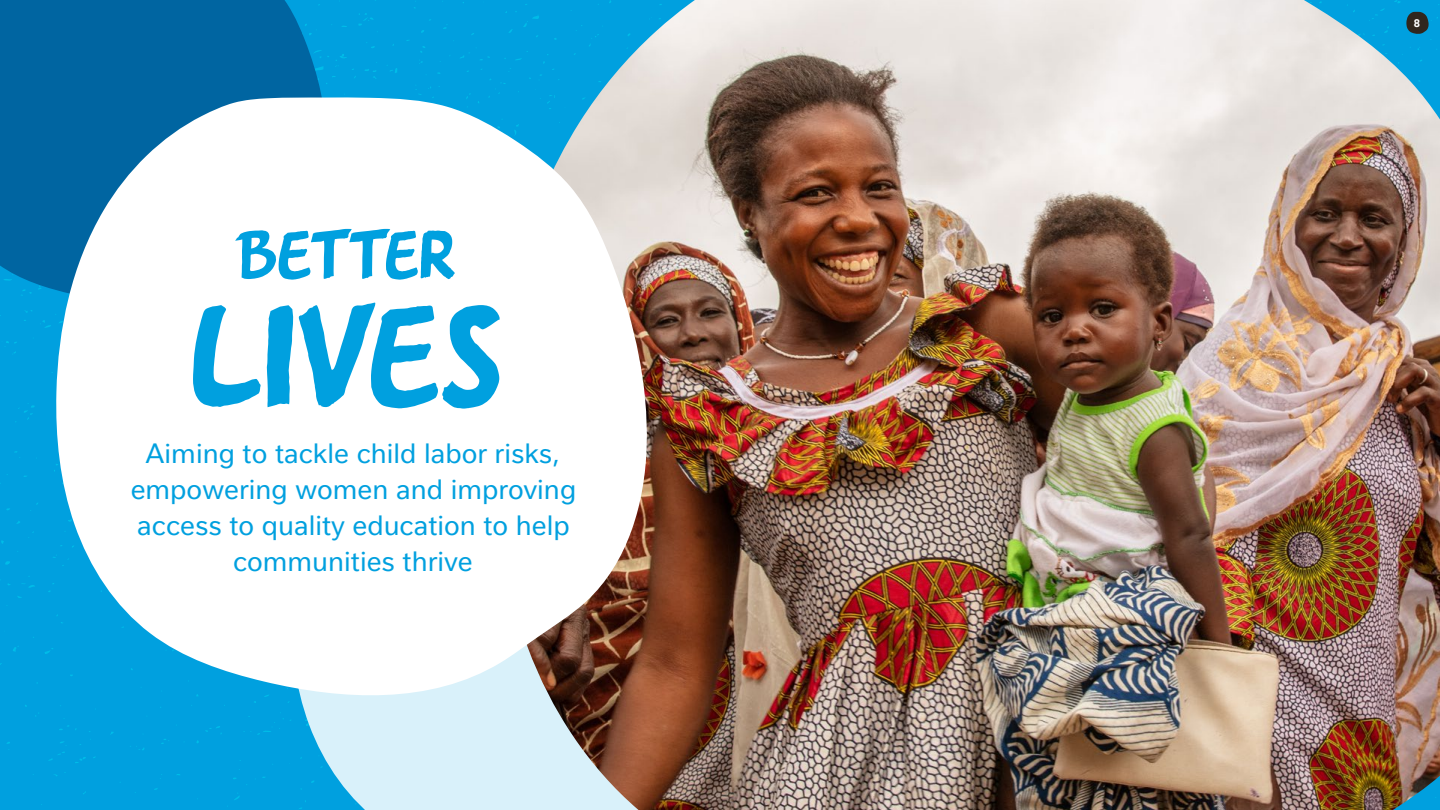
<style>
.page{position:relative;width:1440px;height:810px;background:#fff}
.page>*{position:absolute;margin:0;border:0;box-sizing:border-box;transform-origin:0 0}
.t1{font:153.6px "Nestle Brush";letter-spacing:-.02em;color:#00a0df}
.t2{font:72.97px "Nestle Brush";letter-spacing:-.015em;color:#00a0df}
.t3{font:27px/36px "Nestle Text OTFAR";color:#00a0df;text-align:center}
.t4{font:700 10.5px "Nestle Text TF";color:#fff}
</style>
<div class="page">
<div style="left:0;top:0;width:494px;height:810px;background:#00a0df"></div>
<svg style="left:290px;top:705px;width:204px;height:105px;background:#b1e2f5"></svg>
<img style="left:494px;top:0;width:946px;height:810px">
<svg style="left:0;top:0;width:327px;height:309px;background:#0069a6"></svg>
<svg style="left:55px;top:97px;width:593px;height:608px"></svg>
<svg style="left:1406px;top:12px;width:23px;height:22px"></svg>
<h2 class="t2" style="left:235px;top:206px;width:221px">BETTER</h2>
<h1 class="t1" style="left:188px;top:253px;width:316px">LIVES</h1>
<p class="t3" style="left:131px;top:436px;width:447px">Aiming to tackle child labor risks, empowering women and improving access to quality education to help communities thrive</p>
<p class="t4" style="left:1414px;top:15px;width:8px">8</p>
</div>
